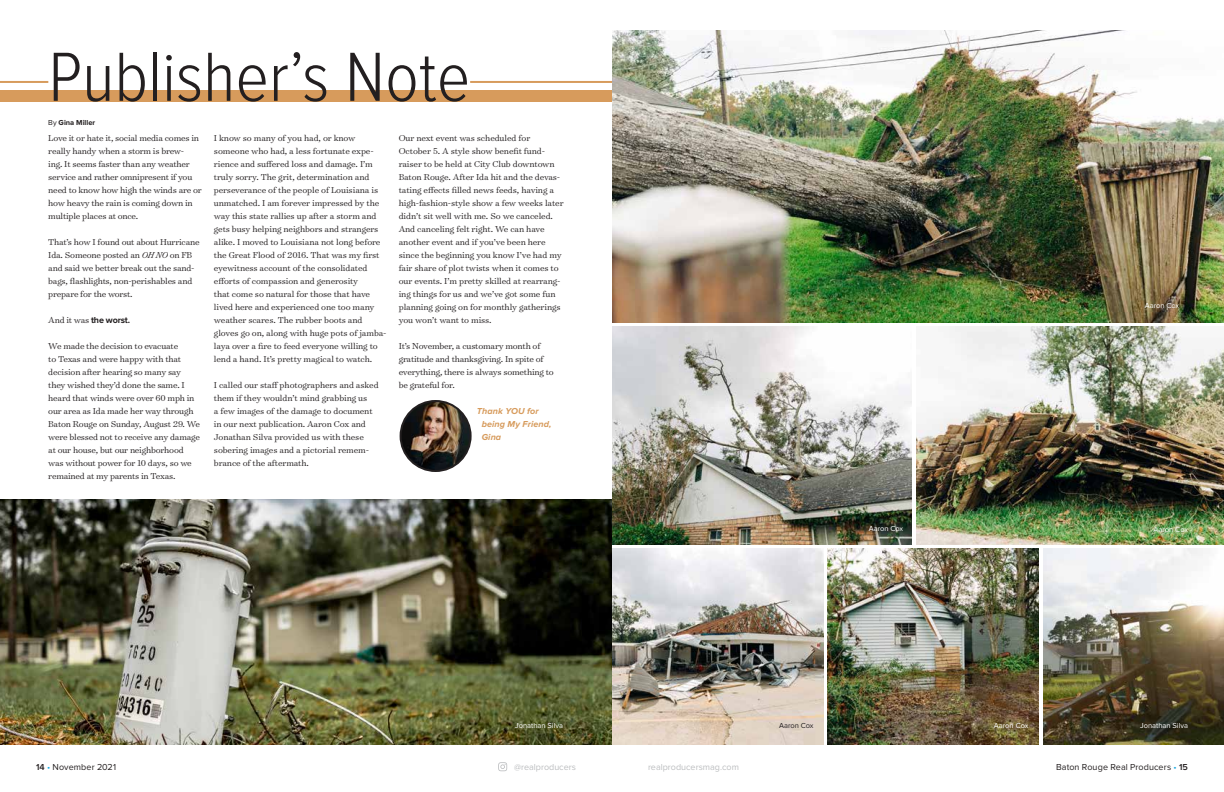
<style>
.page{position:relative;width:1224px;height:792px;background:#fff}
.page>*{position:absolute;margin:0;border:0;box-sizing:border-box;transform-origin:0 0}
.t1{font:300 72px "Proxima Nova Cond";color:#231f20}
.t2{font:300 9.8px/13px "Surveyor Text";letter-spacing:-.015em;color:#231f20}
.t3{font:9px "Proxima Nova";letter-spacing:.01em;color:#231f20}
.t4{font:9px "Proxima Nova";color:#bcbec0}
.t5{font:italic 700 9px/13px "Proxima Nova";letter-spacing:.01em;color:#d79b5c}
.t6{font:700 9px "Proxima Nova";letter-spacing:-.02em;color:#231f20}
.t7{font:7.5px "Proxima Nova";color:#fff}
.t8{font:700 7.5px "Proxima Nova";color:#231f20}
.t9{font:7.5px "Proxima Nova";color:#231f20}
.s1{font-weight:400}
.s2{font-style:italic}
.s3{font-family:"Surveyor Text";font-weight:300;font-size:9.8px}
.s4{font-weight:600}
.s5{color:#19a8e0}
</style>
<div class="page">
<svg style="left:498px;top:762px;width:9px;height:9px"></svg>
<div style="left:0;top:90px;width:612px;height:11px;background:#d79b5c"></div>
<img style="left:0;top:500px;width:612px;height:244px">
<img style="left:401px;top:401px;width:70px;height:70px;border-radius:35px">
<div style="left:400px;top:400px;width:72px;height:72px;border:2px solid #231f20;border-radius:50%"></div>
<img style="left:612px;top:31px;width:612px;height:292px">
<img style="left:612px;top:327px;width:300px;height:218px">
<img style="left:916px;top:327px;width:308px;height:218px">
<img style="left:612px;top:549px;width:212px;height:195px">
<img style="left:827px;top:549px;width:212px;height:195px">
<img style="left:1043px;top:549px;width:181px;height:195px">
<hr style="left:470px;top:81px;width:142px;height:2px;background:#d79b5c">
<hr style="left:0;top:81px;width:48px;height:2px;background:#d79b5c">
<h1 class="t1" style="left:48px;top:44px;width:423px">Publisher’s Note</h1>
<p class="t8" style="left:48px;top:119px;width:48px"><span class="s1">By</span> Gina Miller</p>
<p class="t2" style="left:48px;top:131px;width:155px">Love it or hate it, social media comes in really handy when a storm is brew-<br>ing. It seems faster than any weather service and rather omnipresent if you need to know how high the winds are or how heavy the rain is coming down in multiple places at once.</p>
<p class="t2" style="left:48px;top:235px;width:153px">That’s how I found out about Hurricane Ida. Someone posted an <span class="s2">OH NO</span> on FB and said we better break out the sand&shy;bags, flashlights, non-perishables and prepare for the worst.</p>
<p class="t6" style="left:48px;top:316px;width:83px"><span class="s3">And it was</span> the worst.</p>
<p class="t2" style="left:48px;top:339px;width:153px">We made the decision to evacuate<br>to Texas and were happy with that decision after hearing so many say they wished they’d done the same. I heard that winds were over 60 mph in our area as Ida made her way through Baton Rouge on Sunday, August 29. We were blessed not to receive any damage at our house, but our neighborhood was without power for 10 days, so we remained at my parents in Texas.</p>
<p class="t2" style="left:399px;top:131px;width:166px">Our next event was scheduled for October 5. A style show benefit fund&shy;raiser to be held at City Club downtown Baton Rouge. After Ida hit and the devas&shy;tating effects filled news feeds, having a high-fashion-style show a few weeks later didn’t sit well with me. So we canceled.<br>And canceling felt right. We can have another event and if you’ve been here since the beginning you know I’ve had my fair share of plot twists when it comes to our events. I’m pretty skilled at rearrang&shy;ing things for us and we’ve got some fun planning going on for monthly gatherings you won’t want to miss.</p>
<p class="t2" style="left:399px;top:339px;width:157px">It’s November, a customary month of gratitude and thanksgiving. In spite of everything, there is always something to be grateful for.</p>
<p class="t5" style="left:482px;top:405px;width:71px;text-indent:-5px">Thank YOU for being My Friend,<br>Gina</p>
<p class="t2" style="left:214px;top:131px;width:174px">I know so many of you had, or know someone who had, a less fortunate expe&shy;rience and suffered loss and damage. I’m truly sorry. The grit, determination and perseverance of the people of Louisiana is unmatched. I am forever impressed by the way this state rallies up after a storm and gets busy helping neighbors and strangers alike. I moved to Louisiana not long before the Great Flood of 2016. That was my first eyewitness account of the consolidated efforts of compassion and generosity<br>that come so natural for those that have lived here and experienced one too many weather scares. The rubber boots and gloves go on, along with huge pots of jamba&shy;laya over a fire to feed everyone willing to lend a hand. It’s pretty magical to watch.</p>
<p class="t2" style="left:214px;top:378px;width:166px">I called our staff photographers and asked them if they wouldn’t mind grabbing us<br>a few images of the damage to document in our next publication. Aaron Cox and Jonathan Silva provided us with these sobering images and a pictorial remem&shy;brance of the aftermath.</p>
<p class="t7" style="left:1145px;top:301px;width:36px">Aaron Cox</p>
<p class="t7" style="left:869px;top:524px;width:36px">Aaron Cox</p>
<p class="t7" style="left:1154px;top:525px;width:36px">Aaron Cox</p>
<p class="t7" style="left:515px;top:721px;width:49px">Jonathan Silva</p>
<p class="t9" style="left:779px;top:721px;width:36px">Aaron Cox</p>
<p class="t7" style="left:994px;top:721px;width:36px">Aaron Cox</p>
<p class="t7" style="left:1140px;top:721px;width:49px">Jonathan Silva</p>
<p class="t3" style="left:36px;top:762px;width:82px"><span class="s4">14</span> <span class="s5">•</span> November 2021</p>
<p class="t4" style="left:514px;top:762px;width:63px">@realproducers</p>
<p class="t4" style="left:648px;top:762px;width:92px">realproducersmag.com</p>
<p class="t3" style="left:1056px;top:762px;width:133px">Baton Rouge Real Producers <span class="s5">•</span> <span class="s4">15</span></p>
</div>
